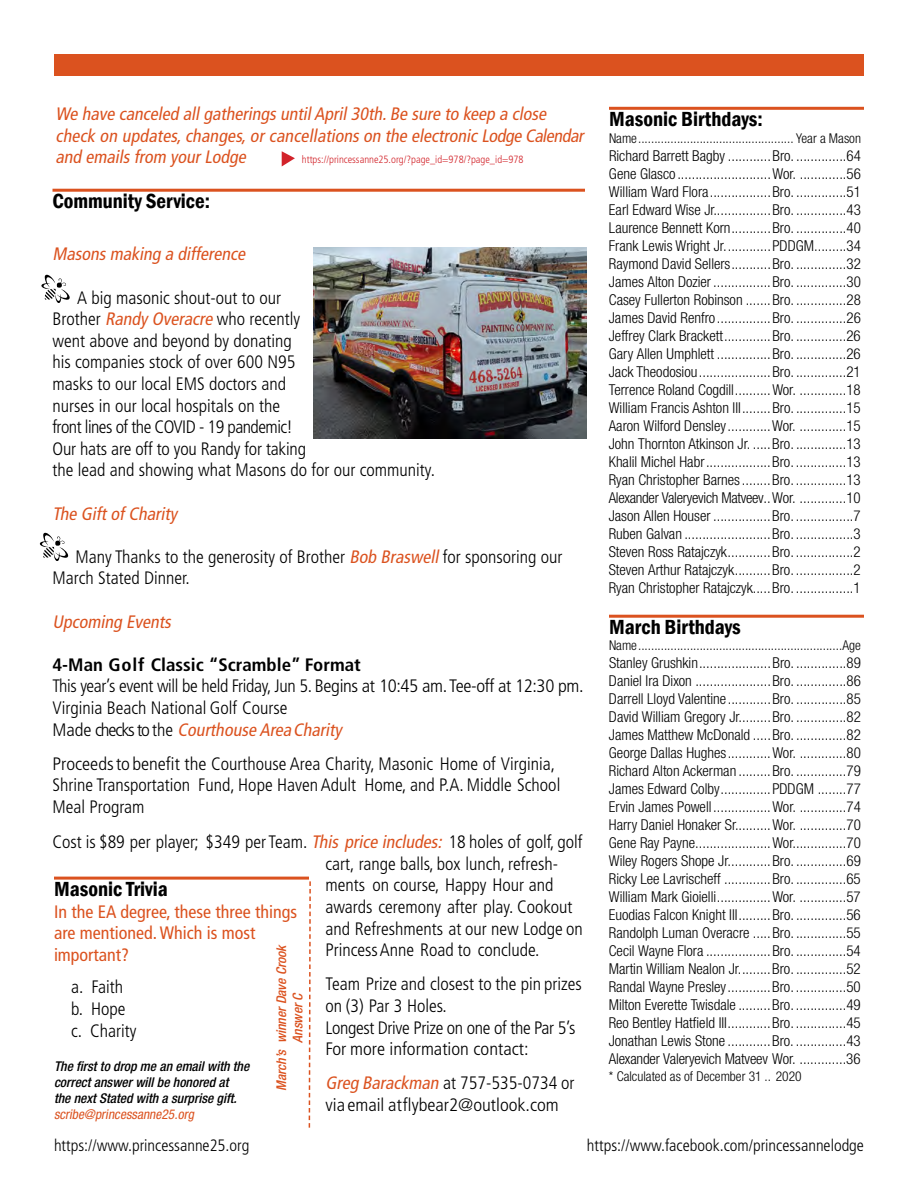
<style>
.page{position:relative;width:918px;height:1188px;background:#fff}
.page>*{position:absolute;margin:0;border:0;box-sizing:border-box;transform-origin:0 0}
.t1{font:600 condensed 21px "Franklin Gothic";color:#000}
.t2{font:300 condensed 18px/21.6px "Frutiger LT Std";color:#000}
.t3{font:italic condensed 18px/21.6px "Frutiger LT Std";color:#db521f}
.t4{font:300 condensed 18px/21.6px "Frutiger LT Std";color:#000;scale:1.05 1}
.t5{font:300 condensed 18px/21.6px "Frutiger LT Std";letter-spacing:-.02em;color:#000}
.t6{font:condensed 18px/21.6px "Frutiger LT Std";color:#db521f}
.t7{font:700 condensed 18px "Frutiger LT Std";color:#000;scale:1.05 1}
.t8{font:300 condensed 16.5px "Frutiger LT Std";color:#000}
.t9{font:300 condensed 15px/18px "Helvetica Neue LT Std";color:#000;text-align:justify}
.t10{font:300 condensed 13.5px "Helvetica Neue LT Std";color:#000}
.t11{font:italic 500 condensed 13.5px/16.2px "Helvetica Neue LT Std";color:#000}
.t12{font:italic 500 condensed 13.5px/16.2px "Helvetica Neue LT Std";color:#db521f;text-align:center}
.t13{font:italic condensed 13.5px "Helvetica Neue LT Std";color:#db521f}
.t14{font:300 condensed 10.5px "Frutiger LT Std";color:#d2232a}
.s1{font-weight:400;font-style:italic;color:#db521f}
</style>
<div class="page">
<div style="left:54px;top:54px;width:810px;height:22px;background:#db521f"></div>
<hr style="left:609px;top:107px;width:255px;height:3px;background:#db521f">
<hr style="left:609px;top:615px;width:255px;height:3px;background:#db521f">
<hr style="left:52px;top:189px;width:533px;height:3px;background:#db521f">
<svg style="left:41px;top:275px;width:29px;height:28px"></svg>
<svg style="left:40px;top:533px;width:28px;height:28px"></svg>
<hr style="left:54px;top:877px;width:255px;height:3px;background:#db521f">
<svg style="left:308px;top:881px;width:3px;height:247px"></svg>
<img style="left:314px;top:247px;width:272px;height:191px">
<svg style="left:282px;top:151px;width:13px;height:16px"></svg>
<p class="t3" style="left:56px;top:103px;width:533px">We have canceled allgatheringsuntilApril30th.Be sure to keep a close check on updates,changes,orcancellationson the electronic Lodge Calendar and emailsfrom yourLodge</p>
<p class="t14" style="left:302px;top:154px;width:223px">https://princessanne25.org/?page_id=978/?page_id=978</p>
<h1 class="t1" style="left:52px;top:187px;width:159px">Community Service:</h1>
<p class="t3" style="left:52px;top:243px;width:198px">Masonsmaking a difference</p>
<p class="t2" style="left:52px;top:287px;width:384px;text-indent:25px">A big masonic shout-out to our<br>Brother <span class="s1">Randy Overacre</span> who recently<br>went above and beyond by donating<br>his companies stock of over 600 N95<br>masks to our local EMS doctors and<br>nurses in our local hospitals on the<br>front lines of the COVID - 19 pandemic!<br>Our hats are off to you Randy for taking<br>the lead and showing what Masons do for our community.</p>
<p class="t3" style="left:52px;top:503px;width:126px">The GiftofCharity</p>
<p class="t2" style="left:53px;top:546px;width:512px;text-indent:23px">Many Thanks to the generosity of Brother <span class="s1">Bob Braswell</span>for sponsoring our<br>March Stated Dinner.</p>
<p class="t3" style="left:52px;top:611px;width:124px">Upcoming Events</p>
<p class="t7" style="left:52px;top:654px;width:295px">4-Man Golf Classic “Scramble” Format</p>
<p class="t5" style="left:52px;top:676px;width:533px">This year’s event will be held Friday, Jun 5. Begins at 10:45 am. Tee-off at 12:30 pm.<br>Virginia Beach National Golf Course<br>M a d e checks to t h e <span class="s1">Courthouse Area Charity</span></p>
<p class="t4" style="left:52px;top:753px;width:485px">Proceeds to benefit the Courthouse Area Charity, Masonic Home of Virginia,<br>Shrine Transportation Fund, Hope Haven Adult Home, and P.A. Middle School<br>Meal Program</p>
<p class="t2" style="left:325px;top:831px;width:259px;text-indent:-273px">Cost is $89 per player; $349 per Team. <span class="s1">This price includes:</span> 18 holes of golf, golf cart, range balls, box lunch, refresh&shy;ments on course, Happy Hour and awards ceremony after play. Cookout and Refreshments at our new Lodge on Princess Anne Road to conclude.</p>
<p class="t2" style="left:325px;top:974px;width:258px">Team Prize and closest to the pin prizes on (3) Par 3 Holes.<br>Longest Drive Prize on one of the Par 5’s<br>For more information contact:</p>
<p class="t2" style="left:326px;top:1073px;width:250px"><span class="s1">Greg Barackman</span> at 757-535-0734 or via email at flybear2@outlook.com</p>
<h1 class="t1" style="left:54px;top:875px;width:115px">Masonic Trivia</h1>
<p class="t6" style="left:54px;top:901px;width:245px">In the EA degree, these three things are mentioned. Which is most important?</p>
<p class="t2" style="left:71px;top:977px;width:67px">a. Faith b. Hope c. Charity</p>
<p class="t11" style="left:54px;top:1058px;width:197px">The first to drop me an email with the correct answer will be honored at<br>the next Stated with a surprise gift.</p>
<p class="t13" style="left:54px;top:1107px;width:144px">scribe@princessanne25.org</p>
<p class="t12" style="left:274px;top:1091px;width:148px;rotate:-90deg">March’s winner Dave Crook<br>Answer C</p>
<h1 class="t1" style="left:609px;top:105px;width:155px">Masonic Birthdays:</h1>
<p class="t10" style="left:609px;top:130px;width:254px">Name................................................ Year a Mason</p>
<p class="t9" style="left:609px;top:146px;width:254px">Richard Barrett Bagby ............Bro. ..............64<br>Gene Glasco ..........................Wor. .............56<br>William Ward Flora.................Bro. ..............51<br>Earl Edward Wise Jr................Bro. ..............43<br>Laurence Bennett Korn...........Bro. ..............40<br>Frank Lewis Wright Jr.............PDDGM.........34<br>Raymond David Sellers...........Bro. ..............32<br>James Alton Dozier ................Bro. ..............30<br>Casey Fullerton Robinson .......Bro. ..............28<br>James David Renfro ...............Bro. ..............26<br>Jeffrey Clark Brackett.............Bro. ..............26<br>Gary Allen Umphlett ...............Bro. ..............26<br>Jack Theodosiou....................Bro. ..............21<br>Terrence Roland Cogdill..........Wor. .............18<br>William Francis Ashton III........Bro. ..............15<br>Aaron Wilford Densley............Wor. .............15<br>John Thornton Atkinson Jr. .....Bro. ..............13<br>Khalil Michel Habr..................Bro. ..............13<br>Ryan Christopher Barnes........Bro. ..............13<br>Alexander Valeryevich Matveev..Wor. .............10<br>Jason Allen Houser ................Bro. ................7<br>Ruben Galvan ........................Bro. ................3<br>Steven Ross Ratajczyk............Bro. ................2<br>Steven Arthur Ratajczyk..........Bro. ................2<br>Ryan Christopher Ratajczyk.....Bro. ................1</p>
<h1 class="t1" style="left:609px;top:613px;width:133px">March Birthdays</h1>
<p class="t10" style="left:609px;top:638px;width:254px">Name...............................................................Age</p>
<p class="t9" style="left:609px;top:654px;width:254px">Stanley Grushkin....................Bro. ..............89<br>Daniel Ira Dixon .....................Bro. ..............86<br>Darrell Lloyd Valentine............Bro. ..............85<br>David William Gregory Jr.........Bro. ..............82<br>James Matthew McDonald .....Bro. ..............82<br>George Dallas Hughes............Wor. .............80<br>Richard Alton Ackerman .........Bro. ..............79<br>James Edward Colby..............PDDGM ........77<br>Ervin James Powell................Wor. .............74<br>Harry Daniel Honaker Sr..........Wor. .............70<br>Gene Ray Payne.....................Wor...............70<br>Wiley Rogers Shope Jr............Bro. ..............69<br>Ricky Lee Lavrischeff .............Bro. ..............65<br>William Mark Gioielli...............Wor. .............57<br>Euodias Falcon Knight III.........Bro. ..............56<br>Randolph Luman Overacre .....Bro. ..............55<br>Cecil Wayne Flora ..................Bro. ..............54<br>Martin William Nealon Jr.........Bro. ..............52<br>Randal Wayne Presley............Bro. ..............50<br>Milton Everette Twisdale .........Bro. ..............49<br>Reo Bentley Hatfield III............Bro. ..............45<br>Jonathan Lewis Stone ............Bro. ..............43<br>Alexander Valeryevich Matveev Wor. .............36</p>
<p class="t10" style="left:609px;top:1068px;width:194px">* Calculated as of December 31 .. 2020</p>
<p class="t8" style="left:54px;top:1136px;width:197px">https://www.princessanne25.org</p>
<p class="t8" style="left:587px;top:1136px;width:279px">https://www.facebook.com/princessannelodge</p>
</div>
